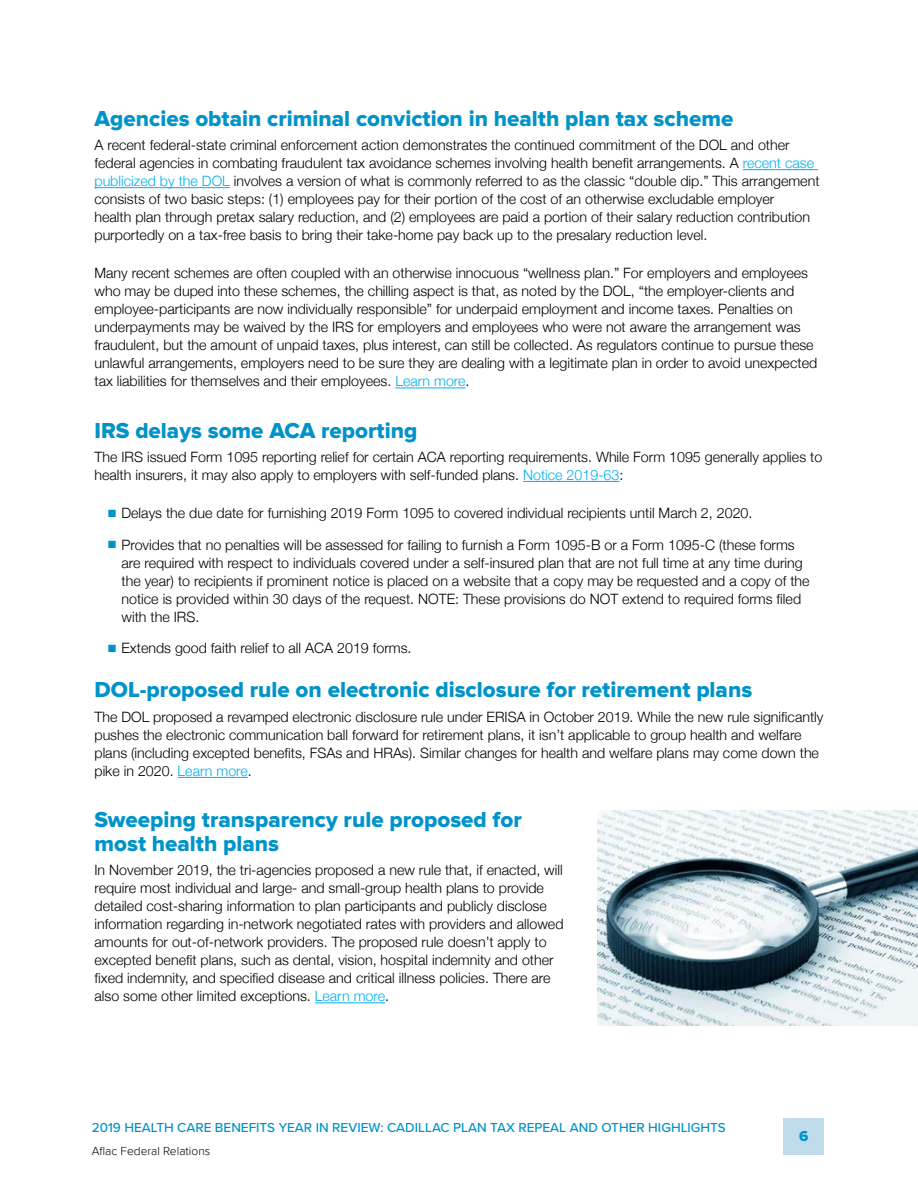
<style>
.page{position:relative;width:918px;height:1188px;background:#fff}
.page>*{position:absolute;margin:0;border:0;box-sizing:border-box;transform-origin:0 0}
.t1{font:800 22.5px/24px "Proxima Nova";color:#0093c9}
.t2{font:800 15px "Proxima Nova";color:#0093c9}
.t3{font:300 14.25px/18px "Helvetica Neue";color:#000}
.t4{font:500 13.5px "Proxima Nova";color:#0093c9}
.t5{font:300 12px "Proxima Nova";color:#000}
.s1{color:#00aeef}
.s2{color:#0093c9}
</style>
<div class="page">
<div style="left:783px;top:1118px;width:41px;height:37px;background:#c0dbeb"></div>
<hr style="left:743px;top:169px;width:75px;height:1px;background:#00aeef">
<hr style="left:94px;top:187px;width:136px;height:1px;background:#00aeef">
<hr style="left:395px;top:388px;width:71px;height:1px;background:#00aeef">
<hr style="left:523px;top:481px;width:96px;height:1px;background:#00aeef">
<hr style="left:178px;top:777px;width:70px;height:1px;background:#00aeef">
<hr style="left:315px;top:1003px;width:70px;height:1px;background:#00aeef">
<img style="left:597px;top:810px;width:321px;height:216px">
<h1 class="t1" style="left:94px;top:107px;width:641px">Agencies obtain criminal conviction in health plan tax scheme</h1>
<p class="t3" style="left:94px;top:135px;width:727px">A recent federal-state criminal enforcement action demonstrates the continued commitment of the DOL and other federal agencies in combating fraudulent tax avoidance schemes involving health benefit arrangements. A <span class="s1">recent case publicized by the DOL</span> involves a version of what is commonly referred to as the classic “double dip.” This arrangement consists of two basic steps: (1) employees pay for their portion of the cost of an otherwise excludable employer<br>health plan through pretax salary reduction, and (2) employees are paid a portion of their salary reduction contribution purportedly on a tax-free basis to bring their take-home pay back up to the presalary reduction level.</p>
<p class="t3" style="left:94px;top:263px;width:724px">Many recent schemes are often coupled with an otherwise innocuous “wellness plan.” For employers and employees who may be duped into these schemes, the chilling aspect is that, as noted by the DOL, “the employer-clients and employee-participants are now individually responsible” for underpaid employment and income taxes. Penalties on underpayments may be waived by the IRS for employers and employees who were not aware the arrangement was fraudulent, but the amount of unpaid taxes, plus interest, can still be collected. As regulators continue to pursue these unlawful arrangements, employers need to be sure they are dealing with a legitimate plan in order to avoid unexpected tax liabilities for themselves and their employees. <span class="s1">Learn more</span>.</p>
<h1 class="t1" style="left:94px;top:419px;width:324px">IRS delays some ACA reporting</h1>
<p class="t3" style="left:94px;top:447px;width:729px">The IRS issued Form 1095 reporting relief for certain ACA reporting requirements. While Form 1095 generally applies to health insurers, it may also apply to employers with self-funded plans. <span class="s1">Notice 2019-63</span>:</p>
<p class="t3" style="left:108px;top:503px;width:646px"><span class="s2">■</span> Delays the due date for furnishing 2019 Form 1095 to covered individual recipients until March 2, 2020.</p>
<p class="t3" style="left:122px;top:535px;width:690px;text-indent:-13px"><span class="s2">■</span> Provides that no penalties will be assessed for failing to furnish a Form 1095-B or a Form 1095-C (these forms are required with respect to individuals covered under a self-insured plan that are not full time at any time during the year) to recipients if prominent notice is placed on a website that a copy may be requested and a copy of the notice is provided within 30 days of the request. NOTE: These provisions do NOT extend to required forms filed with the IRS.</p>
<p class="t3" style="left:108px;top:638px;width:305px"><span class="s2">■</span> Extends good faith relief to all ACA 2019 forms.</p>
<h1 class="t1" style="left:94px;top:679px;width:659px">DOL-proposed rule on electronic disclosure for retirement plans</h1>
<p class="t3" style="left:94px;top:707px;width:731px">The DOL proposed a revamped electronic disclosure rule under ERISA in October 2019. While the new rule significantly pushes the electronic communication ball forward for retirement plans, it isn’t applicable to group health and welfare plans (including excepted benefits, FSAs and HRAs). Similar changes for health and welfare plans may come down the pike in 2020. <span class="s1">Learn more</span>.</p>
<h1 class="t1" style="left:94px;top:808px;width:429px">Sweeping transparency rule proposed for most health plans</h1>
<p class="t3" style="left:94px;top:860px;width:471px">In November 2019, the tri-agencies proposed a new rule that, if enacted, will require most individual and large- and small-group health plans to provide detailed cost-sharing information to plan participants and publicly disclose information regarding in-network negotiated rates with providers and allowed amounts for out-of-network providers. The proposed rule doesn’t apply to excepted benefit plans, such as dental, vision, hospital indemnity and other fixed indemnity, and specified disease and critical illness policies. There are also some other limited exceptions. <span class="s1">Learn more</span>.</p>
<p class="t4" style="left:92px;top:1118px;width:636px">2019 HEALTH CARE BENEFITS YEAR IN REVIEW: CADILLAC PLAN TAX REPEAL AND OTHER HIGHLIGHTS</p>
<p class="t5" style="left:92px;top:1144px;width:120px">Aflac Federal Relations</p>
<p class="t2" style="left:799px;top:1129px;width:11px">6</p>
</div>
